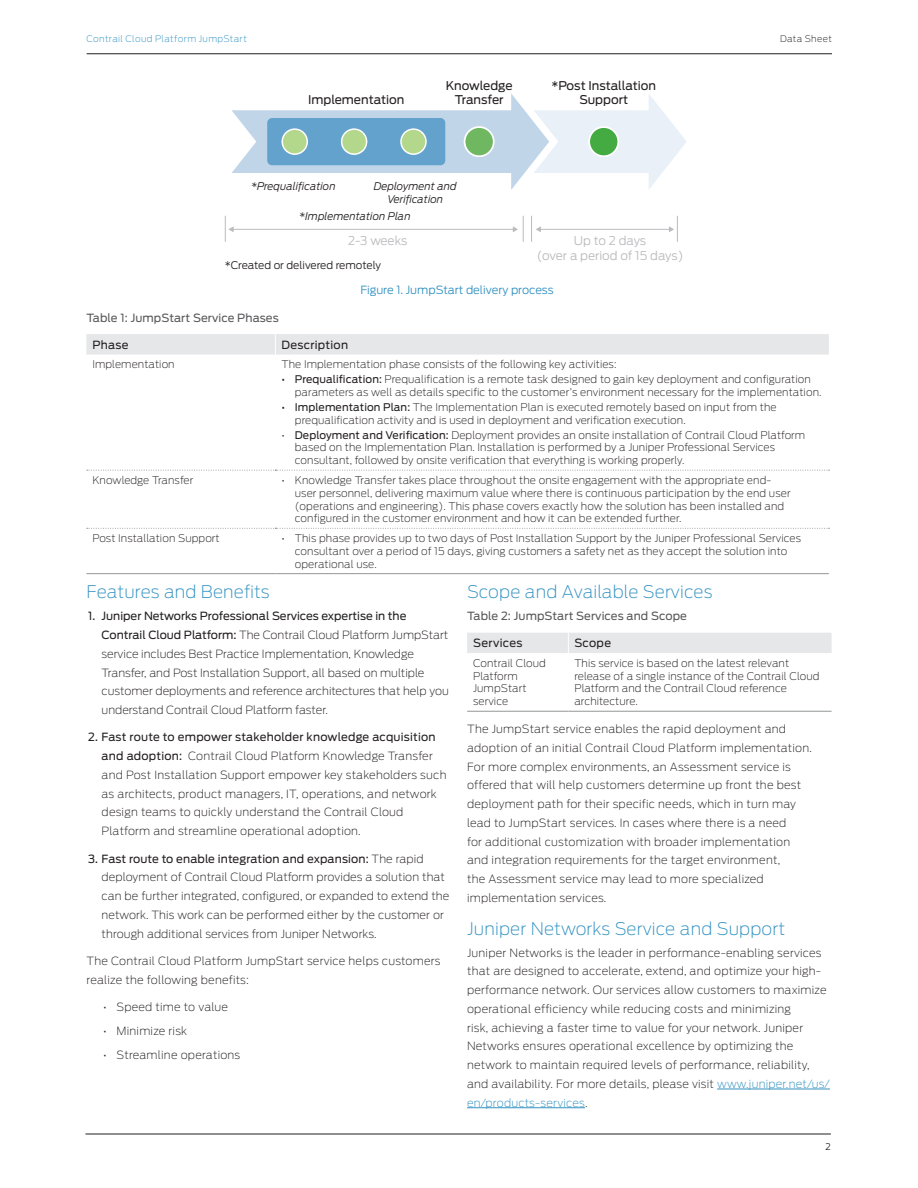
<style>
.page{position:relative;width:918px;height:1188px;background:#fff}
.page>*{position:absolute;margin:0;border:0;box-sizing:border-box;transform-origin:0 0}
.t1{font:200 17.25px "Antenna";letter-spacing:.01em;color:#3392c2}
.t2{font:12px/14.4px "Antenna";color:#231f20;text-align:center}
.t3{font:300 12px/14.4px "Antenna";color:#babbbe;text-align:center}
.t4{font:200 11.25px/18.8px "Antenna";letter-spacing:.02em;color:#231f20}
.t5{font:200 11.25px/18.8px "Antenna";color:#231f20}
.Table_Titles__Use_co{font:11.25px "Antenna";letter-spacing:.01em;color:#57585a}
.Figure_Caption{font:300 11.25px "Antenna";color:#3392c2}
.Table_heads{font:11.25px "Antenna";letter-spacing:.025em;color:#231f20}
.Table_Text_QL{font:200 10.5px/12.8px "Antenna";letter-spacing:.01em;color:#231f20}
.t6{font:italic 300 10.5px/12.6px "Antenna";color:#231f20;text-align:center}
.t7{font:300 10.5px "Antenna";letter-spacing:-.005em;color:#231f20}
.t8{font:200 9px "Antenna";letter-spacing:.04em;color:#3392c2}
.t9{font:200 9px "Antenna";letter-spacing:.04em;color:#231f20}
.t10{font:300 9px "Antenna";color:#231f20}
.s1{font-weight:400}
.s2{color:#3392c2}
</style>
<div class="page">
<hr style="left:917px;top:864px;width:1px;height:324px;background:#f2f3f4">
<hr style="left:87px;top:54px;width:745px;height:1px;background:#231f20">
<hr style="left:85px;top:1134px;width:746px;height:1px;background:#231f20">
<div style="left:86px;top:334px;width:743px;height:21px;background:#e6e7e9"></div>
<svg style="left:87px;top:470px;width:743px;height:1px"></svg>
<svg style="left:87px;top:528px;width:743px;height:1px"></svg>
<hr style="left:86px;top:573px;width:189px;height:1px;background:#939598">
<hr style="left:275px;top:573px;width:554px;height:1px;background:#939598">
<hr style="left:717px;top:1089px;width:113px;height:1px;background:#3392c2">
<hr style="left:467px;top:1107px;width:118px;height:1px;background:#3392c2">
<div style="left:467px;top:633px;width:365px;height:20px;background:#e6e7e9"></div>
<hr style="left:467px;top:711px;width:101px;height:1px;background:#939598">
<hr style="left:568px;top:711px;width:264px;height:1px;background:#939598">
<svg style="left:232px;top:94px;width:455px;height:96px"></svg>
<div style="left:267px;top:118px;width:178px;height:47px;background:#63a2cc;border-radius:5px"></div>
<div style="left:282px;top:129px;width:25px;height:25px;background:#b3d78b;border-radius:50%"></div>
<div style="left:282px;top:128px;width:26px;height:27px;border:2px solid #fff;border-radius:50%"></div>
<div style="left:342px;top:129px;width:25px;height:25px;background:#b3d78b;border-radius:50%"></div>
<div style="left:341px;top:128px;width:26px;height:27px;border:2px solid #fff;border-radius:50%"></div>
<div style="left:401px;top:129px;width:25px;height:25px;background:#b3d78b;border-radius:50%"></div>
<div style="left:400px;top:128px;width:27px;height:27px;border:2px solid #fff;border-radius:50%"></div>
<div style="left:465px;top:127px;width:29px;height:29px;background:#6fb760;border-radius:50%"></div>
<div style="left:464px;top:126px;width:31px;height:31px;border:2px solid #fff;border-radius:50%"></div>
<div style="left:589px;top:127px;width:29px;height:29px;background:#44aa42;border-radius:50%"></div>
<div style="left:588px;top:126px;width:31px;height:31px;border:2px solid #fff;border-radius:50%"></div>
<hr style="left:233px;top:229px;width:281px;height:1px;background:#babbbe">
<svg style="left:225px;top:216px;width:9px;height:26px"></svg>
<svg style="left:513px;top:216px;width:11px;height:26px"></svg>
<hr style="left:540px;top:229px;width:130px;height:1px;background:#babbbe">
<svg style="left:531px;top:216px;width:10px;height:26px"></svg>
<svg style="left:669px;top:216px;width:9px;height:26px"></svg>
<p class="t8" style="left:87px;top:34px;width:162px">Contrail Cloud Platform JumpStart</p>
<p class="t9" style="left:780px;top:34px;width:53px">Data Sheet</p>
<p class="t2" style="left:308px;top:92px;width:98px">Implementation</p>
<p class="t2" style="left:446px;top:79px;width:68px">Knowledge<br>Transfer</p>
<p class="t2" style="left:551px;top:79px;width:106px">*Post Installation<br>Support</p>
<p class="t6" style="left:251px;top:180px;width:86px">*Prequalification</p>
<p class="t6" style="left:374px;top:180px;width:84px">Deployment and<br>Verification</p>
<p class="t6" style="left:299px;top:210px;width:113px">*Implementation Plan</p>
<p class="t7" style="left:225px;top:259px;width:158px">*Created or delivered remotely</p>
<p class="t3" style="left:348px;top:234px;width:60px">2-3 weeks</p>
<p class="t3" style="left:537px;top:234px;width:148px">Up to 2 days<br>(over a period of 15 days)</p>
<p class="Figure_Caption" style="left:360px;top:284px;width:195px">Figure 1. JumpStart delivery process</p>
<p class="Table_Titles__Use_co" style="left:86px;top:311px;width:194px">Table 1: JumpStart Service Phases</p>
<p class="Table_heads" style="left:92px;top:338px;width:38px">Phase</p>
<p class="Table_heads" style="left:281px;top:338px;width:68px">Description</p>
<p class="Table_Text_QL" style="left:92px;top:358px;width:84px">Implementation</p>
<p class="Table_Text_QL" style="left:281px;top:358px;width:337px">The Implementation phase consists of the following key activities:</p>
<p class="Table_Text_QL" style="left:295px;top:373px;width:528px;text-indent:-14px"><span class="s1">• Prequalification:</span> Prequalification is a remote task designed to gain key deployment and configuration parameters as well as details specific to the customer’s environment necessary for the implementation.</p>
<p class="Table_Text_QL" style="left:295px;top:401px;width:483px;text-indent:-14px"><span class="s1">• Implementation Plan:</span> The Implementation Plan is executed remotely based on input from the prequalification activity and is used in deployment and verification execution.</p>
<p class="Table_Text_QL" style="left:295px;top:428px;width:512px;text-indent:-14px">• <span class="s1">Deployment and Verification:</span> Deployment provides an onsite installation of Contrail Cloud Platform based on the Implementation Plan. Installation is performed by a Juniper Professional Services consultant, followed by onsite verification that everything is working properly.</p>
<p class="Table_Text_QL" style="left:92px;top:474px;width:102px">Knowledge Transfer</p>
<p class="Table_Text_QL" style="left:295px;top:474px;width:497px;text-indent:-14px">• Knowledge Transfer takes place throughout the onsite engagement with the appropriate end&shy;user personnel, delivering maximum value where there is continuous participation by the end user (operations and engineering). This phase covers exactly how the solution has been installed and configured in the customer environment and how it can be extended further.</p>
<p class="Table_Text_QL" style="left:92px;top:532px;width:129px">Post Installation Support</p>
<p class="Table_Text_QL" style="left:295px;top:532px;width:508px;text-indent:-14px">• This phase provides up to two days of Post Installation Support by the Juniper Professional Services consultant over a period of 15 days, giving customers a safety net as they accept the solution into operational use.</p>
<h1 class="t1" style="left:87px;top:582px;width:185px">Features and Benefits</h1>
<p class="t5" style="left:102px;top:607px;width:349px;text-indent:-14px"><span class="s1">1. Juniper Networks Professional Services expertise in the Contrail Cloud Platform:</span> The Contrail Cloud Platform JumpStart service includes Best Practice Implementation, Knowledge Transfer, and Post Installation Support, all based on multiple customer deployments and reference architectures that help you understand Contrail Cloud Platform faster.</p>
<p class="t4" style="left:102px;top:728px;width:346px;text-indent:-14px"><span class="s1">2. Fast route to empower stakeholder knowledge acquisition and adoption:</span> Contrail Cloud Platform Knowledge Transfer and Post Installation Support empower key stakeholders such as architects, product managers, IT, operations, and network design teams to quickly understand the Contrail Cloud Platform and streamline operational adoption.</p>
<p class="t4" style="left:102px;top:849px;width:349px;text-indent:-14px"><span class="s1">3. Fast route to enable integration and expansion:</span> The rapid deployment of Contrail Cloud Platform provides a solution that can be further integrated, configured, or expanded to extend the network. This work can be performed either by the customer or through additional services from Juniper Networks.</p>
<p class="t4" style="left:87px;top:952px;width:355px">The Contrail Cloud Platform JumpStart service helps customers realize the following benefits:</p>
<p class="t4" style="left:103px;top:998px;width:127px">• Speed time to value</p>
<p class="t4" style="left:103px;top:1022px;width:86px">• Minimize risk</p>
<p class="t4" style="left:103px;top:1046px;width:139px">• Streamline operations</p>
<h1 class="t1" style="left:467px;top:582px;width:247px">Scope and Available Services</h1>
<p class="Table_Titles__Use_co" style="left:467px;top:610px;width:221px">Table 2: JumpStart Services and Scope</p>
<p class="Table_heads" style="left:473px;top:636px;width:51px">Services</p>
<p class="Table_heads" style="left:574px;top:636px;width:38px">Scope</p>
<p class="Table_Text_QL" style="left:473px;top:657px;width:74px">Contrail Cloud<br>Platform<br>JumpStart service</p>
<p class="Table_Text_QL" style="left:574px;top:657px;width:247px">This service is based on the latest relevant release of a single instance of the Contrail Cloud Platform and the Contrail Cloud reference architecture.</p>
<p class="t4" style="left:467px;top:720px;width:346px">The JumpStart service enables the rapid deployment and adoption of an initial Contrail Cloud Platform implementation.<br>For more complex environments, an Assessment service is offered that will help customers determine up front the best deployment path for their specific needs, which in turn may lead to JumpStart services. In cases where there is a need<br>for additional customization with broader implementation and integration requirements for the target environment,<br>the Assessment service may lead to more specialized implementation services.</p>
<h1 class="t1" style="left:467px;top:918px;width:320px">Juniper Networks Service and Support</h1>
<p class="t4" style="left:467px;top:943px;width:364px">Juniper Networks is the leader in performance-enabling services that are designed to accelerate, extend, and optimize your high&shy;performance network. Our services allow customers to maximize operational efficiency while reducing costs and minimizing<br>risk, achieving a faster time to value for your network. Juniper Networks ensures operational excellence by optimizing the network to maintain required levels of performance, reliability, and availability. For more details, please visit <span class="s2">www.juniper.net/us/ en/products-services</span>.</p>
<p class="t10" style="left:826px;top:1142px;width:7px">2</p>
</div>
